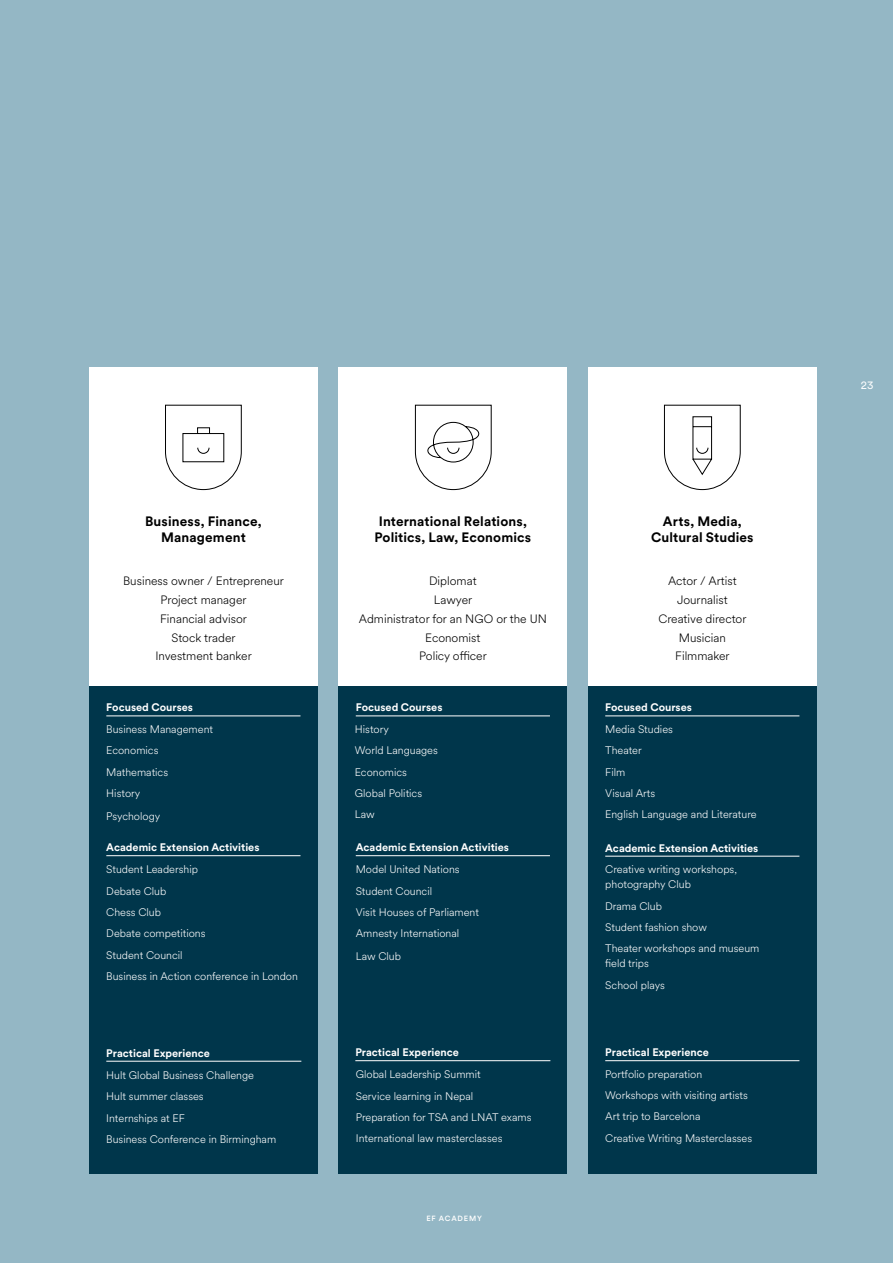
<style>
.page{position:relative;width:893px;height:1263px;background:#94b7c5}
.page>*{position:absolute;margin:0;border:0;box-sizing:border-box;transform-origin:0 0}
.Body_TEXT_white{font:700 13.5px/16.2px "EF Circular";letter-spacing:.01em;color:#000;text-align:center}
.Body_TEXT{font:300 12px "EF Circular";color:#000}
.Body_TEXT_white-2{font:300 10.8px/15px "EF Circular";color:#fff}
.Body_HEADING_3{font:700 10.8px "EF Circular";color:#fff}
.t1{font:10.5px "EF Circular";color:#fff}
.t2{font:500 7.5px "EF Circular";letter-spacing:.11em;color:#fff}
</style>
<div class="page">
<div style="left:339px;top:667px;width:228px;height:507px;background:#00364b"></div>
<div style="left:588px;top:667px;width:228px;height:507px;background:#00364b"></div>
<div style="left:89px;top:667px;width:228px;height:507px;background:#00364b"></div>
<div style="left:339px;top:367px;width:228px;height:319px;background:#fff"></div>
<div style="left:588px;top:367px;width:228px;height:319px;background:#fff"></div>
<div style="left:89px;top:367px;width:228px;height:319px;background:#fff"></div>
<svg style="left:415px;top:404px;width:77px;height:86px"></svg>
<svg style="left:664px;top:404px;width:77px;height:86px"></svg>
<svg style="left:165px;top:404px;width:77px;height:86px"></svg>
<hr style="left:106px;top:855px;width:194px;height:1px;background:#fff">
<hr style="left:356px;top:855px;width:194px;height:1px;background:#fff">
<hr style="left:605px;top:856px;width:194px;height:1px;background:#fff">
<hr style="left:355px;top:1060px;width:195px;height:1px;background:#fff">
<hr style="left:605px;top:1060px;width:194px;height:1px;background:#fff">
<hr style="left:106px;top:1061px;width:195px;height:1px;background:#fff">
<hr style="left:356px;top:715px;width:194px;height:1px;background:#fff">
<hr style="left:605px;top:715px;width:194px;height:1px;background:#fff">
<hr style="left:106px;top:715px;width:194px;height:1px;background:#fff">
<p class="Body_TEXT_white" style="left:145px;top:512px;width:118px">Business, Finance,<br>Management</p>
<p class="Body_TEXT" style="left:123px;top:573px;width:162px">Business owner / Entrepreneur</p>
<p class="Body_TEXT" style="left:161px;top:592px;width:87px">Project manager</p>
<p class="Body_TEXT" style="left:160px;top:610px;width:88px">Financial advisor</p>
<p class="Body_TEXT" style="left:172px;top:629px;width:66px">Stock trader</p>
<p class="Body_TEXT" style="left:155px;top:648px;width:98px">Investment banker</p>
<p class="Body_TEXT_white" style="left:374px;top:513px;width:158px">International Relations,<br>Politics, Law, Economics</p>
<p class="Body_TEXT_white" style="left:651px;top:512px;width:104px">Arts, Media,<br>Cultural Studies</p>
<p class="Body_TEXT" style="left:429px;top:573px;width:49px">Diplomat</p>
<p class="Body_TEXT" style="left:434px;top:592px;width:40px">Lawyer</p>
<p class="Body_TEXT" style="left:359px;top:610px;width:190px">Administrator for an NGO or the UN</p>
<p class="Body_TEXT" style="left:425px;top:629px;width:57px">Economist</p>
<p class="Body_TEXT" style="left:419px;top:648px;width:69px">Policy officer</p>
<p class="Body_TEXT" style="left:668px;top:573px;width:70px">Actor / Artist</p>
<p class="Body_TEXT" style="left:677px;top:592px;width:52px">Journalist</p>
<p class="Body_TEXT" style="left:658px;top:610px;width:90px">Creative director</p>
<p class="Body_TEXT" style="left:679px;top:629px;width:49px">Musician</p>
<p class="Body_TEXT" style="left:675px;top:648px;width:56px">Filmmaker</p>
<p class="Body_HEADING_3" style="left:106px;top:700px;width:88px">Focused Courses</p>
<p class="Body_HEADING_3" style="left:356px;top:700px;width:88px">Focused Courses</p>
<p class="Body_HEADING_3" style="left:605px;top:700px;width:88px">Focused Courses</p>
<p class="Body_TEXT_white-2" style="left:106px;top:721px;width:108px">Business Management</p>
<p class="Body_TEXT_white-2" style="left:106px;top:742px;width:54px">Economics</p>
<p class="Body_TEXT_white-2" style="left:106px;top:764px;width:63px">Mathematics</p>
<p class="Body_TEXT_white-2" style="left:106px;top:785px;width:36px">History</p>
<p class="Body_TEXT_white-2" style="left:106px;top:808px;width:55px">Psychology</p>
<p class="Body_TEXT_white-2" style="left:355px;top:721px;width:36px">History</p>
<p class="Body_TEXT_white-2" style="left:355px;top:742px;width:84px">World Languages</p>
<p class="Body_TEXT_white-2" style="left:355px;top:764px;width:54px">Economics</p>
<p class="Body_TEXT_white-2" style="left:355px;top:785px;width:69px">Global Politics</p>
<p class="Body_TEXT_white-2" style="left:355px;top:807px;width:21px">Law</p>
<p class="Body_TEXT_white-2" style="left:605px;top:721px;width:69px">Media Studies</p>
<p class="Body_TEXT_white-2" style="left:605px;top:742px;width:38px">Theater</p>
<p class="Body_TEXT_white-2" style="left:605px;top:764px;width:22px">Film</p>
<p class="Body_TEXT_white-2" style="left:605px;top:785px;width:52px">Visual Arts</p>
<p class="Body_TEXT_white-2" style="left:605px;top:807px;width:153px">English Language and Literature</p>
<p class="Body_HEADING_3" style="left:106px;top:840px;width:155px">Academic Extension Activities</p>
<p class="Body_HEADING_3" style="left:356px;top:840px;width:155px">Academic Extension Activities</p>
<p class="Body_HEADING_3" style="left:605px;top:840px;width:155px">Academic Extension Activities</p>
<p class="Body_TEXT_white-2" style="left:106px;top:861px;width:93px">Student Leadership</p>
<p class="Body_TEXT_white-2" style="left:106px;top:883px;width:62px">Debate Club</p>
<p class="Body_TEXT_white-2" style="left:106px;top:904px;width:56px">Chess Club</p>
<p class="Body_TEXT_white-2" style="left:106px;top:926px;width:101px">Debate competitions</p>
<p class="Body_TEXT_white-2" style="left:106px;top:947px;width:78px">Student Council</p>
<p class="Body_TEXT_white-2" style="left:106px;top:968px;width:193px">Business in Action conference in London</p>
<p class="Body_TEXT_white-2" style="left:356px;top:861px;width:105px">Model United Nations</p>
<p class="Body_TEXT_white-2" style="left:356px;top:883px;width:78px">Student Council</p>
<p class="Body_TEXT_white-2" style="left:356px;top:904px;width:125px">Visit Houses of Parliament</p>
<p class="Body_TEXT_white-2" style="left:356px;top:926px;width:105px">Amnesty International</p>
<p class="Body_TEXT_white-2" style="left:356px;top:948px;width:47px">Law Club</p>
<p class="Body_TEXT_white-2" style="left:605px;top:861px;width:133px">Creative writing workshops, photography Club</p>
<p class="Body_TEXT_white-2" style="left:605px;top:898px;width:58px">Drama Club</p>
<p class="Body_TEXT_white-2" style="left:605px;top:919px;width:103px">Student fashion show</p>
<p class="Body_TEXT_white-2" style="left:605px;top:941px;width:156px">Theater workshops and museum field trips</p>
<p class="Body_TEXT_white-2" style="left:605px;top:977px;width:61px">School plays</p>
<p class="Body_HEADING_3" style="left:106px;top:1045px;width:105px">Practical Experience</p>
<p class="Body_HEADING_3" style="left:355px;top:1045px;width:105px">Practical Experience</p>
<p class="Body_HEADING_3" style="left:605px;top:1045px;width:105px">Practical Experience</p>
<p class="Body_TEXT_white-2" style="left:106px;top:1067px;width:149px">Hult Global Business Challenge</p>
<p class="Body_TEXT_white-2" style="left:106px;top:1088px;width:99px">Hult summer classes</p>
<p class="Body_TEXT_white-2" style="left:106px;top:1110px;width:80px">Internships at EF</p>
<p class="Body_TEXT_white-2" style="left:106px;top:1131px;width:171px">Business Conference in Birmingham</p>
<p class="Body_TEXT_white-2" style="left:356px;top:1066px;width:126px">Global Leadership Summit</p>
<p class="Body_TEXT_white-2" style="left:356px;top:1088px;width:119px">Service learning in Nepal</p>
<p class="Body_TEXT_white-2" style="left:356px;top:1109px;width:177px">Preparation for TSA and LNAT exams</p>
<p class="Body_TEXT_white-2" style="left:356px;top:1131px;width:148px">International law masterclasses</p>
<p class="t2" style="left:426px;top:1213px;width:57px">EF ACADEMY</p>
<p class="Body_TEXT_white-2" style="left:605px;top:1066px;width:99px">Portfolio preparation</p>
<p class="Body_TEXT_white-2" style="left:605px;top:1087px;width:144px">Workshops with visiting artists</p>
<p class="Body_TEXT_white-2" style="left:605px;top:1108px;width:97px">Art trip to Barcelona</p>
<p class="Body_TEXT_white-2" style="left:605px;top:1130px;width:148px">Creative Writing Masterclasses</p>
<p class="t1" style="left:861px;top:379px;width:14px">23</p>
</div>
